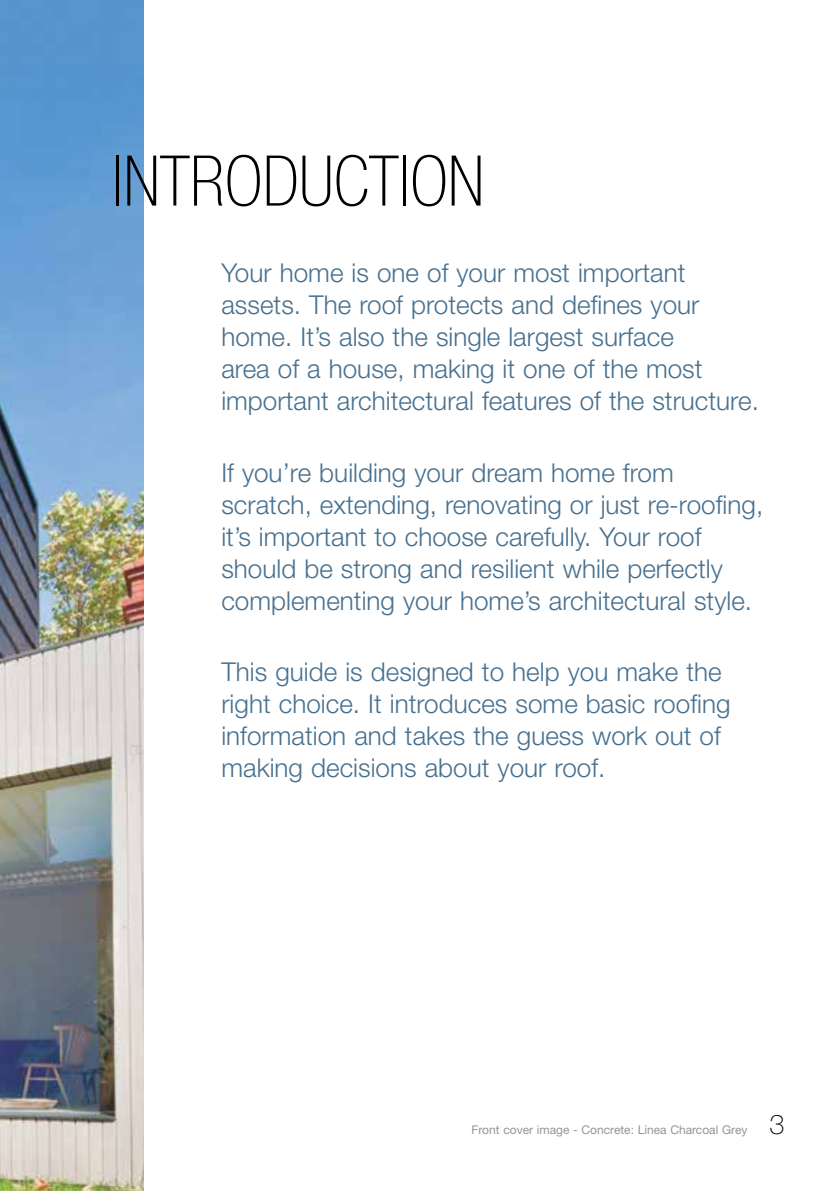
<style>
.page{position:relative;width:840px;height:1191px;background:#fff}
.page>*{position:absolute;margin:0;border:0;box-sizing:border-box;transform-origin:0 0}
.t1{font:100 condensed 70px "Helvetica Neue LT Std";color:#000}
.t2{font:100 27.2px "Helvetica Neue LT Std";color:#000}
.t3{font:300 26px/32px "Helvetica Neue LT Std";color:#47708f}
.t4{font:12px "Helvetica Neue LT Std";color:#939598}
</style>
<div class="page">
<img style="left:0;top:0;width:143px;height:1191px">
<h1 class="t1" style="left:112px;top:142px;width:373px">INTRODUCTION</h1>
<p class="t3" style="left:221px;top:256px;width:538px">Your home is one of your most important assets. The roof protects and defines your home. It’s also the single largest surface<br>area of a house, making it one of the most important architectural features of the structure.</p>
<p class="t3" style="left:221px;top:456px;width:543px">If you’re building your dream home from scratch, extending, renovating or just re-roofing, it’s important to choose carefully. Your roof should be strong and resilient while perfectly complementing your home’s architectural style.</p>
<p class="t3" style="left:221px;top:655px;width:510px">This guide is designed to help you make the right choice. It introduces some basic roofing information and takes the guess work out of making decisions about your roof.</p>
<p class="t4" style="left:471px;top:1122px;width:277px">Front cover image - Concrete: Linea Charcoal Grey</p>
<p class="t2" style="left:769px;top:1109px;width:17px">3</p>
</div>
